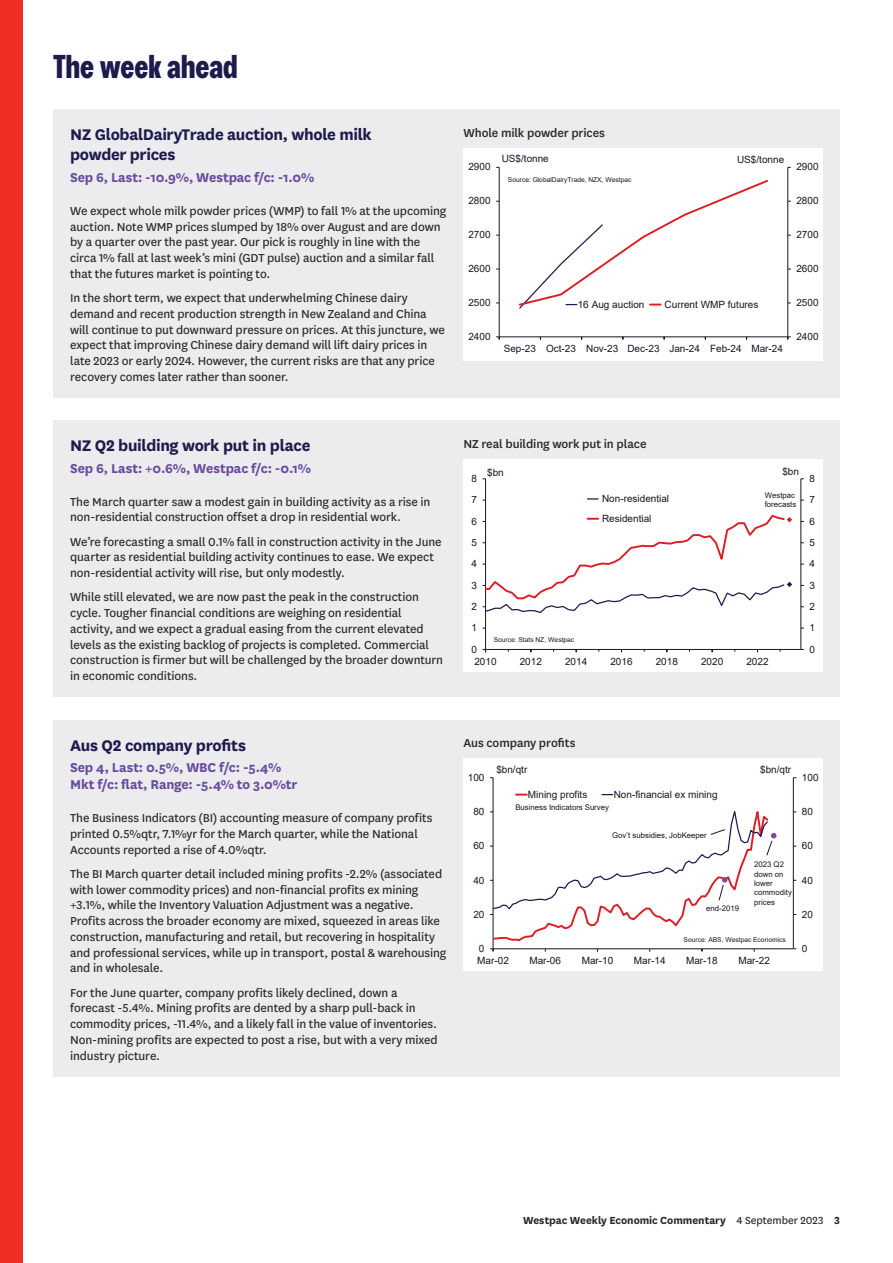
<style>
.page{position:relative;width:893px;height:1263px;background:#fff}
.page>*{position:absolute;margin:0;border:0;box-sizing:border-box;transform-origin:0 0}
.t1{font:700 33px "Westpac";color:#1c1b4c}
.t2{font:700 18px/20.2px "National LF";letter-spacing:-.02em;color:#1c1b4c}
.t3{font:700 15px/17.2px "National";letter-spacing:-.01em;color:#674c9f}
.t4{font:13.5px/15.8px "National LF";letter-spacing:-.005em;color:#2b292a}
.t5{font:500 13.5px "National LF";letter-spacing:-.01em;color:#2b292a}
.t6{font:700 12px "National LF";letter-spacing:-.005em;color:#2b292a}
.t7{font:10.05px/19.8px "Arial";letter-spacing:-.005em;color:#141823}
.t8{font:7.8px/9.3px "Arial";color:#141823}
.t9{font:6.6px "Arial";color:#141823}
.s1{font-weight:400}
</style>
<div class="page">
<div style="left:0;top:0;width:22px;height:1263px;background:#ee2e22"></div>
<div style="left:53px;top:110px;width:393px;height:288px;background:#ececee"></div>
<div style="left:446px;top:110px;width:394px;height:288px;background:#ececee"></div>
<div style="left:463px;top:148px;width:360px;height:212px;background:#fff"></div>
<hr style="left:787px;top:167px;width:1px;height:170px;background:#141823">
<hr style="left:499px;top:167px;width:1px;height:170px;background:#141823">
<hr style="left:499px;top:337px;width:289px;height:1px;background:#141823">
<svg style="left:519px;top:180px;width:249px;height:129px"></svg>
<div style="left:53px;top:421px;width:393px;height:276px;background:#ececee"></div>
<div style="left:446px;top:421px;width:394px;height:276px;background:#ececee"></div>
<div style="left:463px;top:459px;width:360px;height:212px;background:#fff"></div>
<hr style="left:801px;top:479px;width:1px;height:170px;background:#141823">
<hr style="left:485px;top:479px;width:1px;height:170px;background:#141823">
<hr style="left:486px;top:649px;width:315px;height:1px;background:#141823">
<svg style="left:587px;top:498px;width:11px;height:2px"></svg>
<svg style="left:483px;top:513px;width:309px;height:126px"></svg>
<div style="left:53px;top:720px;width:393px;height:356px;background:#ececee"></div>
<div style="left:446px;top:720px;width:394px;height:356px;background:#ececee"></div>
<div style="left:463px;top:758px;width:360px;height:213px;background:#fff"></div>
<hr style="left:793px;top:778px;width:1px;height:171px;background:#141823">
<hr style="left:493px;top:778px;width:1px;height:171px;background:#141823">
<hr style="left:493px;top:948px;width:300px;height:1px;background:#5f6062">
<svg style="left:490px;top:801px;width:286px;height:141px"></svg>
<h1 class="t1" style="left:53px;top:47px;width:186px">The week ahead</h1>
<h2 class="t2" style="left:70px;top:123px;width:303px">NZ GlobalDairyTrade auction, whole milk powder prices</h2>
<p class="t3" style="left:70px;top:168px;width:246px">Sep 6, Last: -10.9%, Westpac f/c: -1.0%</p>
<p class="t4" style="left:70px;top:202px;width:378px">We expect whole milk powder prices (WMP) to fall 1% at the upcoming auction. Note WMP prices slumped by 18% over August and are down by a quarter over the past year. Our pick is roughly in line with the circa 1% fall at last week’s mini (GDT pulse) auction and a similar fall that the futures market is pointing to.</p>
<p class="t4" style="left:70px;top:289px;width:376px">In the short term, we expect that underwhelming Chinese dairy demand and recent production strength in New Zealand and China will continue to put downward pressure on prices. At this juncture, we expect that improving Chinese dairy demand will lift dairy prices in late 2023 or early 2024. However, the current risks are that any price recovery comes later rather than sooner.</p>
<p class="t5" style="left:463px;top:124px;width:143px">Whole milk powder prices</p>
<p class="t7" style="left:468px;top:157px;width:24px">2900</p>
<p class="t7" style="left:468px;top:191px;width:24px">2800</p>
<p class="t7" style="left:468px;top:225px;width:24px">2700</p>
<p class="t7" style="left:468px;top:259px;width:24px">2600</p>
<p class="t7" style="left:468px;top:293px;width:24px">2500</p>
<p class="t7" style="left:468px;top:326px;width:24px">2400</p>
<p class="t7" style="left:502px;top:149px;width:49px">US$/tonne</p>
<p class="t7" style="left:737px;top:149px;width:49px">US$/tonne</p>
<p class="t9" style="left:508px;top:175px;width:125px">Source: GlobalDairyTrade, NZX, Westpac</p>
<p class="t7" style="left:578px;top:294px;width:68px">16 Aug auction</p>
<p class="t7" style="left:665px;top:294px;width:95px">Current WMP futures</p>
<p class="t7" style="left:504px;top:338px;width:281px">Sep-23 Oct-23 Nov-23 Dec-23 Jan-24 Feb-24 Mar-24</p>
<p class="t7" style="left:796px;top:157px;width:24px">2900</p>
<p class="t7" style="left:796px;top:191px;width:24px">2800</p>
<p class="t7" style="left:796px;top:225px;width:24px">2700</p>
<p class="t7" style="left:796px;top:259px;width:24px">2600</p>
<p class="t7" style="left:796px;top:293px;width:24px">2500</p>
<p class="t7" style="left:796px;top:326px;width:24px">2400</p>
<h2 class="t2" style="left:70px;top:434px;width:242px">NZ Q2 building work put in place</h2>
<p class="t3" style="left:70px;top:458px;width:242px">Sep 6, Last: +0.6%, Westpac f/c: -0.1%</p>
<p class="t4" style="left:70px;top:493px;width:362px">The March quarter saw a modest gain in building activity as a rise in non-residential construction offset a drop in residential work.</p>
<p class="t4" style="left:70px;top:533px;width:373px">We’re forecasting a small 0.1% fall in construction activity in the June quarter as residential building activity continues to ease. We expect non-residential activity will rise, but only modestly.</p>
<p class="t4" style="left:70px;top:589px;width:374px">While still elevated, we are now past the peak in the construction cycle. Tougher financial conditions are weighing on residential activity, and we expect a gradual easing from the current elevated levels as the existing backlog of projects is completed. Commercial construction is firmer but will be challenged by the broader downturn in economic conditions.</p>
<p class="t5" style="left:463px;top:435px;width:184px">NZ real building work put in place</p>
<p class="t7" style="left:471px;top:468px;width:7px">8</p>
<p class="t7" style="left:471px;top:490px;width:7px">7</p>
<p class="t7" style="left:471px;top:511px;width:7px">6</p>
<p class="t7" style="left:487px;top:462px;width:18px">$bn</p>
<p class="t7" style="left:782px;top:462px;width:18px">$bn</p>
<p class="t7" style="left:602px;top:489px;width:69px">Non-residential<br>Residential</p>
<p class="t8" style="left:765px;top:490px;width:33px">Westpac forecasts</p>
<p class="t7" style="left:809px;top:468px;width:7px">8</p>
<p class="t7" style="left:809px;top:490px;width:7px">7</p>
<p class="t7" style="left:809px;top:511px;width:7px">6</p>
<p class="t7" style="left:471px;top:532px;width:7px">5</p>
<p class="t7" style="left:809px;top:532px;width:7px">5</p>
<p class="t7" style="left:471px;top:554px;width:7px">4</p>
<p class="t7" style="left:809px;top:554px;width:7px">4</p>
<p class="t7" style="left:471px;top:575px;width:7px">3</p>
<p class="t7" style="left:809px;top:575px;width:7px">3</p>
<p class="t7" style="left:471px;top:596px;width:7px">2</p>
<p class="t7" style="left:809px;top:596px;width:7px">2</p>
<p class="t7" style="left:471px;top:618px;width:7px">1</p>
<p class="t7" style="left:809px;top:618px;width:7px">1</p>
<p class="t9" style="left:494px;top:635px;width:82px">Source: Stats NZ, Westpac</p>
<p class="t7" style="left:471px;top:639px;width:7px">0</p>
<p class="t7" style="left:809px;top:639px;width:7px">0</p>
<p class="t7" style="left:474px;top:651px;width:24px">2010</p>
<p class="t7" style="left:520px;top:651px;width:24px">2012</p>
<p class="t7" style="left:565px;top:651px;width:24px">2014</p>
<p class="t7" style="left:610px;top:651px;width:24px">2016</p>
<p class="t7" style="left:656px;top:651px;width:24px">2018</p>
<p class="t7" style="left:701px;top:651px;width:24px">2020</p>
<p class="t7" style="left:746px;top:651px;width:24px">2022</p>
<h2 class="t2" style="left:70px;top:734px;width:177px">Aus Q2 company profits</h2>
<p class="t3" style="left:70px;top:758px;width:229px">Sep 4, Last: 0.5%, WBC f/c: -5.4%<br>Mkt f/c: flat, Range: -5.4% to 3.0%tr</p>
<p class="t4" style="left:70px;top:809px;width:364px">The Business Indicators (BI) accounting measure of company profits printed 0.5%qtr, 7.1%yr for the March quarter, while the National<br>Accounts reported a rise of 4.0%qtr.</p>
<p class="t4" style="left:70px;top:865px;width:378px">The BI March quarter detail included mining profits -2.2% (associated with lower commodity prices) and non-financial profits ex mining +3.1%, while the Inventory Valuation Adjustment was a negative.<br>Profits across the broader economy are mixed, squeezed in areas like construction, manufacturing and retail, but recovering in hospitality and professional services, while up in transport, postal &amp; warehousing and in wholesale.</p>
<p class="t4" style="left:70px;top:984px;width:369px">For the June quarter, company profits likely declined, down a forecast -5.4%. Mining profits are dented by a sharp pull-back in commodity prices, -11.4%, and a likely fall in the value of inventories.<br>Non-mining profits are expected to post a rise, but with a very mixed industry picture.</p>
<p class="t5" style="left:463px;top:734px;width:113px">Aus company profits</p>
<p class="t7" style="left:468px;top:767px;width:18px">100</p>
<p class="t7" style="left:473px;top:802px;width:13px">80</p>
<p class="t7" style="left:473px;top:836px;width:13px">60</p>
<p class="t7" style="left:473px;top:870px;width:13px">40</p>
<p class="t7" style="left:473px;top:904px;width:13px">20</p>
<p class="t7" style="left:479px;top:938px;width:7px">0</p>
<p class="t7" style="left:496px;top:759px;width:33px">$bn/qtr</p>
<p class="t7" style="left:760px;top:759px;width:33px">$bn/qtr</p>
<p class="t7" style="left:528px;top:784px;width:61px">Mining profits</p>
<p class="t7" style="left:614px;top:784px;width:105px">Non-financial ex mining</p>
<p class="t8" style="left:515px;top:802px;width:95px">Business Indicators Survey</p>
<p class="t8" style="left:612px;top:831px;width:96px">Gov’t subsidies, JobKeeper</p>
<p class="t8" style="left:706px;top:903px;width:34px">end-2019</p>
<p class="t8" style="left:754px;top:860px;width:39px">2023 Q2 down on lower commodity prices</p>
<p class="t9" style="left:684px;top:935px;width:104px">Source: ABS, Westpac Economics</p>
<p class="t7" style="left:477px;top:950px;width:33px">Mar-02</p>
<p class="t7" style="left:529px;top:950px;width:33px">Mar-06</p>
<p class="t7" style="left:582px;top:950px;width:33px">Mar-10</p>
<p class="t7" style="left:634px;top:950px;width:33px">Mar-14</p>
<p class="t7" style="left:686px;top:950px;width:33px">Mar-18</p>
<p class="t7" style="left:738px;top:950px;width:33px">Mar-22</p>
<p class="t7" style="left:802px;top:767px;width:18px">100</p>
<p class="t7" style="left:802px;top:802px;width:13px">80</p>
<p class="t7" style="left:802px;top:836px;width:13px">60</p>
<p class="t7" style="left:802px;top:870px;width:13px">40</p>
<p class="t7" style="left:802px;top:904px;width:13px">20</p>
<p class="t7" style="left:802px;top:938px;width:7px">0</p>
<p class="t6" style="left:523px;top:1212px;width:318px">Westpac Weekly Economic Commentary <span class="s1">4 September 2023</span> 3</p>
</div>
